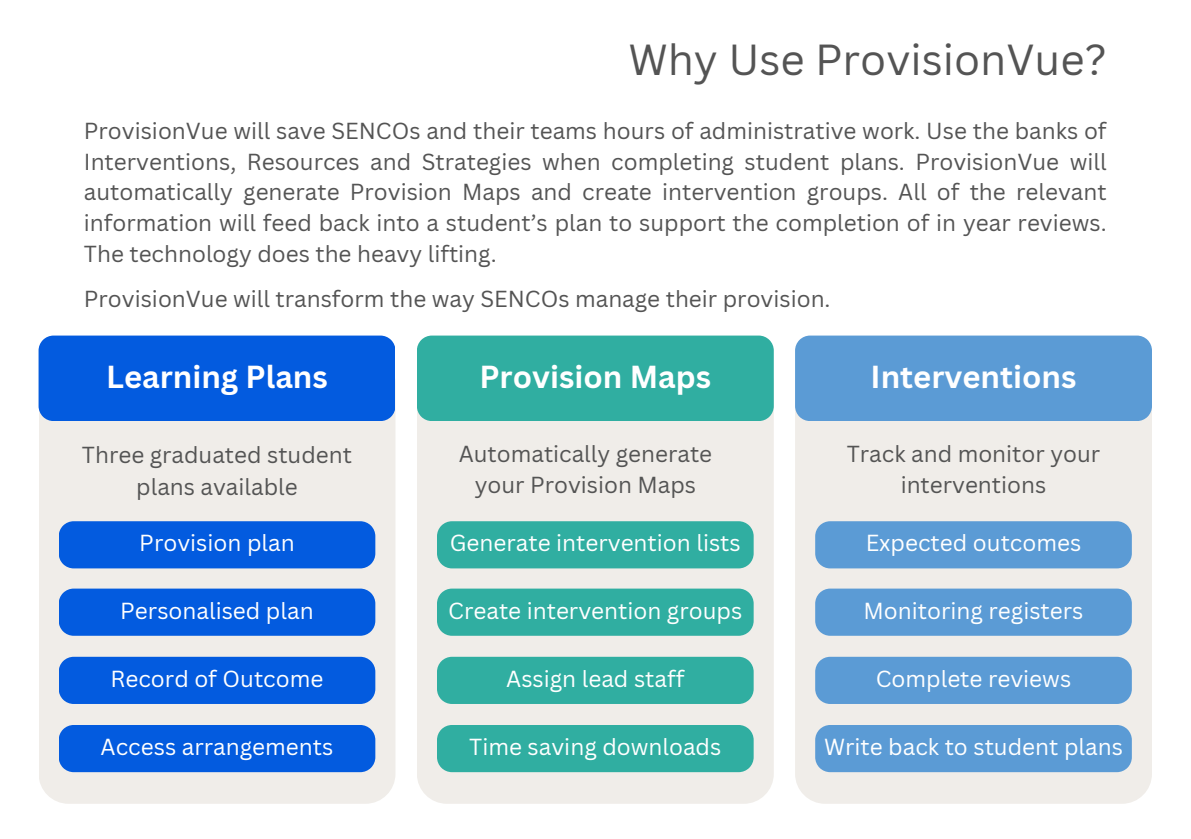
<style>
.page{position:relative;width:1191px;height:839px;background:#fff}
.page>*{position:absolute;margin:0;border:0;box-sizing:border-box;transform-origin:0 0}
.t1{font:42.2px "Canva Sans";color:#545454}
.t2{font:700 31px "Canva Sans";color:#fff}
.t3{font:22.6px/30.8px "Canva Sans";color:#545454;text-align:center}
.t4{font:22.6px "Canva Sans";color:#fff}
</style>
<div class="page">
<div style="left:39px;top:353px;width:356px;height:450px;background:#f0ede9;border-radius:30px"></div>
<div style="left:39px;top:335px;width:356px;height:86px;background:#035bdf"></div>
<div style="left:59px;top:521px;width:316px;height:47px;background:#035bdf"></div>
<div style="left:59px;top:588px;width:316px;height:47px;background:#035bdf"></div>
<div style="left:59px;top:656px;width:316px;height:48px;background:#035bdf"></div>
<div style="left:59px;top:725px;width:316px;height:47px;background:#035bdf"></div>
<div style="left:417px;top:353px;width:357px;height:450px;background:#f0ede9;border-radius:30px"></div>
<div style="left:417px;top:335px;width:357px;height:86px;background:#30aea1"></div>
<div style="left:437px;top:521px;width:317px;height:47px;background:#30aea1"></div>
<div style="left:437px;top:588px;width:317px;height:47px;background:#30aea1"></div>
<div style="left:437px;top:656px;width:317px;height:48px;background:#30aea1"></div>
<div style="left:437px;top:725px;width:317px;height:47px;background:#30aea1"></div>
<div style="left:795px;top:353px;width:357px;height:450px;background:#f0ede9;border-radius:30px"></div>
<div style="left:795px;top:335px;width:357px;height:86px;background:#5b9bd5"></div>
<div style="left:815px;top:521px;width:317px;height:47px;background:#5b9bd5"></div>
<div style="left:815px;top:588px;width:317px;height:47px;background:#5b9bd5"></div>
<div style="left:815px;top:656px;width:317px;height:48px;background:#5b9bd5"></div>
<div style="left:815px;top:725px;width:317px;height:47px;background:#5b9bd5"></div>
<p class="t1" style="left:628px;top:30px;width:480px">Why Use ProvisionVue?</p>
<p class="t3" style="left:84px;top:115px;width:1024px;text-align:justify">ProvisionVue will save SENCOs and their teams hours of administrative work. Use the banks of Interventions, Resources and Strategies when completing student plans. ProvisionVue will automatically generate Provision Maps and create intervention groups. All of the relevant information will feed back into a student’s plan to support the completion of in year reviews.<br>The technology does the heavy lifting.</p>
<p class="t3" style="left:84px;top:283px;width:748px">ProvisionVue will transform the way SENCOs manage their provision.</p>
<h1 class="t2" style="left:106px;top:355px;width:223px">Learning Plans</h1>
<p class="t2" style="left:479px;top:355px;width:233px">Provision Maps</p>
<p class="t2" style="left:871px;top:355px;width:207px">Interventions</p>
<h2 class="t3" style="left:82px;top:439px;width:272px;line-height:31.6px">Three graduated student plans available</h2>
<p class="t3" style="left:459px;top:437px;width:255px;line-height:31.6px">Automatically generate your Provision Maps</p>
<p class="t3" style="left:847px;top:437px;width:255px;line-height:31.6px">Track and monitor your interventions</p>
<p class="t4" style="left:139px;top:527px;width:157px">Provision plan</p>
<p class="t4" style="left:450px;top:527px;width:293px">Generate intervention lists</p>
<p class="t4" style="left:866px;top:527px;width:217px">Expected outcomes</p>
<p class="t4" style="left:120px;top:594px;width:195px">Personalised plan</p>
<p class="t4" style="left:448px;top:594px;width:296px">Create intervention groups</p>
<p class="t4" style="left:864px;top:594px;width:221px">Monitoring registers</p>
<h2 class="t4" style="left:111px;top:662px;width:214px">Record of Outcome</h2>
<p class="t4" style="left:506px;top:662px;width:180px">Assign lead staff</p>
<p class="t4" style="left:876px;top:662px;width:197px">Complete reviews</p>
<p class="t4" style="left:101px;top:730px;width:234px">Access arrangements</p>
<h2 class="t4" style="left:469px;top:730px;width:254px">Time saving downloads</h2>
<p class="t4" style="left:824px;top:730px;width:300px">Write back to student plans</p>
</div>
